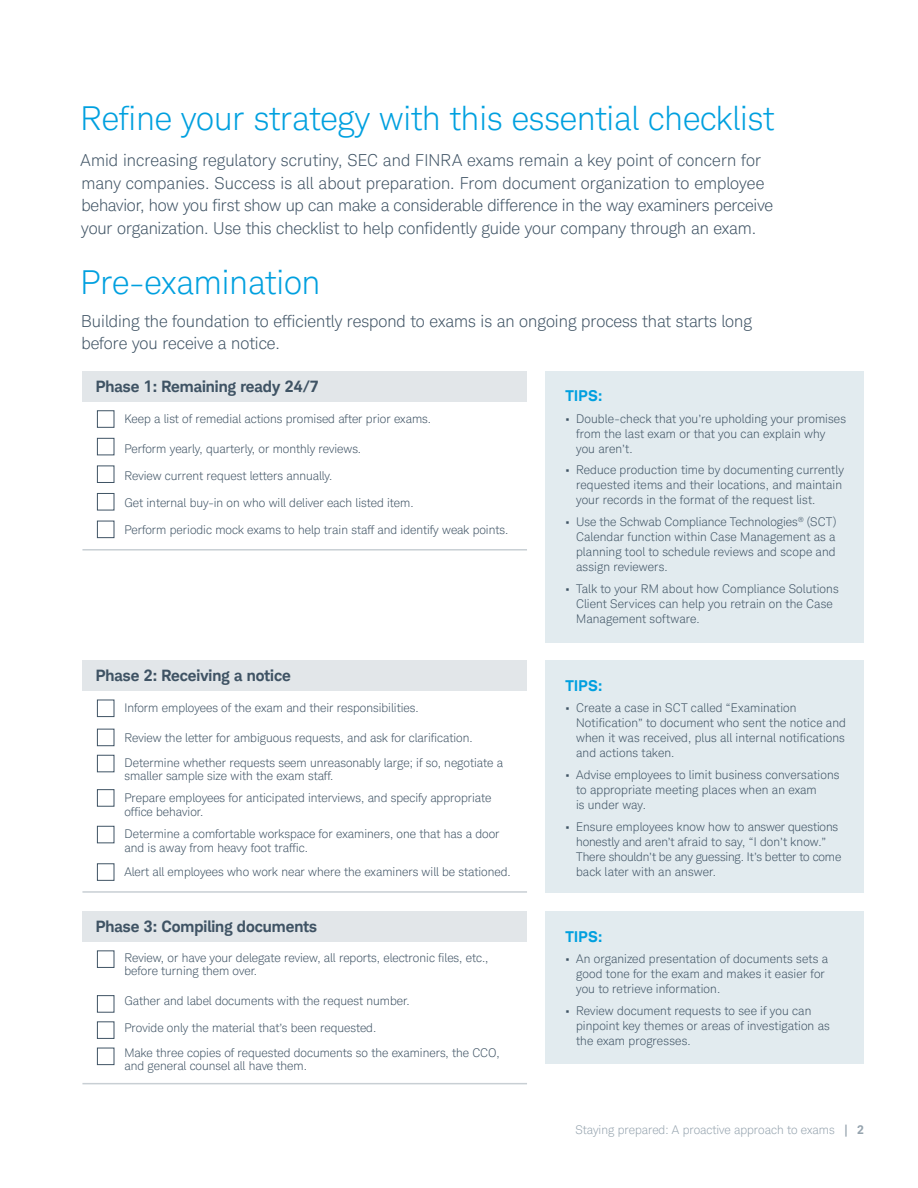
<style>
.page{position:relative;width:918px;height:1188px;background:#fff}
.page>*{position:absolute;margin:0;border:0;box-sizing:border-box;transform-origin:0 0}
.t1{font:300 33px "Charles Modern";color:#00a0df}
.t2{font:300 16.5px/22.5px "Charles Modern";color:#3f5364}
.t3{font:700 15.75px "Charles Modern";color:#3f5364}
.t4{font:700 15px "Charles Modern";letter-spacing:.025em;color:#00a0df}
.t5{font:300 12px/15px "Charles Modern";color:#3f5364}
.t6{font:300 12px "Charles Modern";color:#95a3ae}
.s1{font-weight:400}
.s2{font-weight:700}
</style>
<div class="page">
<div style="left:545px;top:371px;width:319px;height:271px;background:#e2ebef"></div>
<div style="left:545px;top:911px;width:319px;height:153px;background:#e2ebef"></div>
<div style="left:82px;top:371px;width:445px;height:30px;background:#e2e6e9"></div>
<hr style="left:82px;top:549px;width:445px;height:2px;background:#c8cfd4">
<div style="left:82px;top:660px;width:445px;height:31px;background:#e2e6e9"></div>
<hr style="left:82px;top:891px;width:445px;height:2px;background:#c8cfd4">
<div style="left:82px;top:911px;width:445px;height:30px;background:#e2e6e9"></div>
<hr style="left:82px;top:1083px;width:445px;height:1px;background:#c8cfd4">
<div style="left:97px;top:700px;width:17px;height:17px;border:1px solid #3f5364"></div>
<div style="left:97px;top:950px;width:17px;height:18px;border:1px solid #3f5364"></div>
<div style="left:97px;top:995px;width:17px;height:18px;border:1px solid #3f5364"></div>
<div style="left:97px;top:1021px;width:17px;height:18px;border:1px solid #3f5364"></div>
<div style="left:97px;top:1048px;width:17px;height:17px;border:1px solid #3f5364"></div>
<div style="left:97px;top:410px;width:17px;height:18px;border:1px solid #3f5364"></div>
<div style="left:97px;top:493px;width:17px;height:17px;border:1px solid #3f5364"></div>
<div style="left:97px;top:789px;width:17px;height:18px;border:1px solid #3f5364"></div>
<div style="left:97px;top:863px;width:17px;height:18px;border:1px solid #3f5364"></div>
<div style="left:97px;top:438px;width:17px;height:17px;border:1px solid #3f5364"></div>
<div style="left:97px;top:729px;width:17px;height:17px;border:1px solid #3f5364"></div>
<div style="left:97px;top:521px;width:17px;height:17px;border:1px solid #3f5364"></div>
<div style="left:97px;top:466px;width:17px;height:17px;border:1px solid #3f5364"></div>
<div style="left:97px;top:755px;width:17px;height:17px;border:1px solid #3f5364"></div>
<div style="left:97px;top:826px;width:17px;height:17px;border:1px solid #3f5364"></div>
<div style="left:545px;top:660px;width:319px;height:233px;background:#e2ebef"></div>
<h1 class="t1" style="left:81px;top:99px;width:695px">Refine your strategy with this essential checklist</h1>
<p class="t2" style="left:81px;top:149px;width:694px">Amid increasing regulatory scrutiny, SEC and FINRA exams remain a key point of concern for many companies. Success is all about preparation. From document organization to employee behavior, how you first show up can make a considerable difference in the way examiners perceive your organization. Use this checklist to help confidently guide your company through an exam.</p>
<h1 class="t1" style="left:81px;top:263px;width:241px">Pre-examination</h1>
<h2 class="t2" style="left:81px;top:309px;width:672px">Building the foundation to efficiently respond to exams is an ongoing process that starts long before you receive a notice.</h2>
<p class="t4" style="left:565px;top:387px;width:38px">TIPS:</p>
<h3 class="t3" style="left:96px;top:377px;width:224px">Phase 1: Remaining ready 24/7</h3>
<p class="t5" style="left:124px;top:411px;width:308px">Keep a list of remedial actions promised after prior exams.</p>
<p class="t5" style="left:124px;top:441px;width:238px">Perform yearly, quarterly, or monthly reviews.</p>
<p class="t5" style="left:124px;top:468px;width:209px">Review current request letters annually.</p>
<p class="t5" style="left:124px;top:495px;width:291px">Get internal buy-in on who will deliver each listed item.</p>
<p class="t5" style="left:124px;top:522px;width:385px">Perform periodic mock exams to help train staff and identify weak points.</p>
<p class="t5" style="left:576px;top:411px;width:271px;text-indent:-11px"><span class="s1">•</span> Double-check that you’re upholding your promises from the last exam or that you can explain why you aren’t.</p>
<p class="t5" style="left:576px;top:463px;width:269px;text-indent:-11px"><span class="s1">•</span> Reduce production time by documenting currently requested items and their locations, and maintain your records in the format of the request list.</p>
<p class="t5" style="left:576px;top:514px;width:262px;text-align:justify;text-indent:-11px"><span class="s1">•</span> Use the Schwab Compliance Technologies<sup>®</sup> (SCT)<br>Calendar function within Case Management as a planning tool to schedule reviews and scope and assign reviewers.</p>
<p class="t5" style="left:576px;top:581px;width:264px;text-indent:-11px"><span class="s1">•</span> Talk to your RM about how Compliance Solutions<br>Client Services can help you retrain on the Case<br>Management software.</p>
<h3 class="t3" style="left:96px;top:666px;width:196px">Phase 2: Receiving a notice</h3>
<p class="t5" style="left:124px;top:700px;width:296px">Inform employees of the exam and their responsibilities.</p>
<p class="t5" style="left:124px;top:726px;width:380px;line-height:24.6px">Review the letter for ambiguous requests, and ask for clarification.<br>Determine whether requests seem unreasonably large; if so, negotiate a</p>
<p class="t5" style="left:124px;top:765px;width:368px;line-height:22.2px">smaller sample size with the exam staff.<br>Prepare employees for anticipated interviews, and specify appropriate</p>
<p class="t5" style="left:124px;top:801px;width:377px;line-height:22.2px">office behavior.<br>Determine a comfortable workspace for examiners, one that has a door</p>
<p class="t5" style="left:124px;top:835px;width:388px;line-height:24.6px">and is away from heavy foot traffic.<br>Alert all employees who work near where the examiners will be stationed.</p>
<h3 class="t3" style="left:96px;top:917px;width:222px">Phase 3: Compiling documents</h3>
<p class="t5" style="left:124px;top:951px;width:366px;line-height:13.5px">Review, or have your delegate review, all reports, electronic files, etc., before turning them over.</p>
<p class="t5" style="left:124px;top:993px;width:287px">Gather and label documents with the request number.</p>
<p class="t5" style="left:124px;top:1016px;width:377px;line-height:24.6px">Provide only the material that’s been requested.<br>Make three copies of requested documents so the examiners, the CCO,</p>
<p class="t5" style="left:124px;top:1059px;width:184px">and general counsel all have them.</p>
<p class="t4" style="left:565px;top:676px;width:38px">TIPS:</p>
<p class="t5" style="left:576px;top:700px;width:271px;text-indent:-11px"><span class="s1">•</span> Create a case in SCT called “Examination Notification” to document who sent the notice and when it was received, plus all internal notifications and actions taken.</p>
<p class="t5" style="left:576px;top:767px;width:265px;text-indent:-11px"><span class="s1">•</span> Advise employees to limit business conversations to appropriate meeting places when an exam<br>is under way.</p>
<p class="t5" style="left:576px;top:819px;width:267px;text-indent:-11px"><span class="s1">•</span> Ensure employees know how to answer questions honestly and aren’t afraid to say, “I don’t know.” There shouldn’t be any guessing. It’s better to come back later with an answer.</p>
<p class="t4" style="left:565px;top:927px;width:38px">TIPS:</p>
<p class="t5" style="left:576px;top:952px;width:253px;text-indent:-11px"><span class="s1">•</span> An organized presentation of documents sets a good tone for the exam and makes it easier for you to retrieve information.</p>
<p class="t5" style="left:576px;top:1003px;width:255px;text-indent:-11px"><span class="s1">•</span> Review document requests to see if you can pinpoint key themes or areas of investigation as the exam progresses.</p>
<p class="t6" style="left:575px;top:1123px;width:290px">Staying prepared: A proactive approach to exams <span class="s2">| 2</span></p>
</div>
